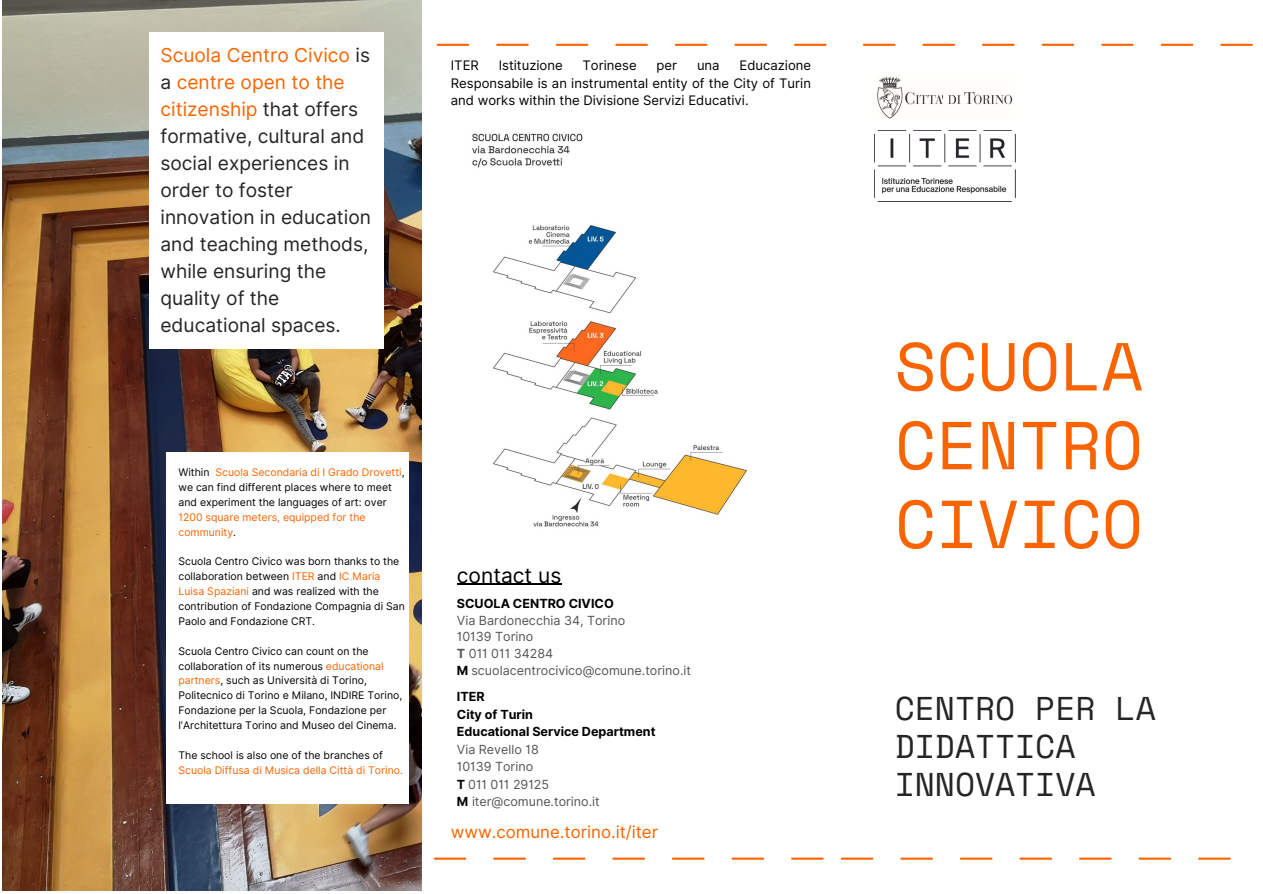
<style>
.page{position:relative;width:1263px;height:894px;background:#fff}
.page>*{position:absolute;margin:0;border:0;box-sizing:border-box;transform-origin:0 0}
.t1{font:67.65px/78.8px "Space Mono";color:#fa6400;text-align:justify}
.t2{font:53.7px "CMU Serif";color:#fa6400}
.t3{font:32.85px/38px "Space Mono";color:#252426}
.t4{font:21px "Inter";color:#000}
.t5{font:19.2px/27px "Inter";color:#252426}
.t6{font:16.8px "Inter";color:#fa6400}
.t7{font:13.05px/17.4px "Inter";color:#000;text-align:justify}
.t8{font:12.6px/16.8px "Inter";color:#545454}
.t9{font:700 12.6px/17.5px "Inter";color:#000}
.t10{font:10.5px/14.9px "Inter";color:#000}
.t11{font:10.5px/14.9px "Inter";color:#fa6400}
.s1{color:#fa6400}
.s2{color:#000}
.s3{font-weight:700}
.s4{font-weight:700;color:#000}
</style>
<div class="page">
<img style="left:3px;top:0;width:418px;height:890px">
<img style="left:874px;top:130px;width:142px;height:68px">
<img style="left:877px;top:76px;width:136px;height:42px">
<img style="left:472px;top:133px;width:275px;height:394px">
<hr style="left:457px;top:583px;width:104px;height:1px;background:#000">
<div style="left:149px;top:32px;width:234px;height:316px;background:#fff"></div>
<div style="left:166px;top:451px;width:243px;height:352px;background:#fff"></div>
<h3 class="t5" style="left:160px;top:42px;width:212px"><span class="s1">Scuola Centro Civico</span> is a <span class="s1">centre open to the citizenship</span> that offers formative, cultural and social experiences in order to foster innovation in education and teaching methods, while ensuring the quality of the educational spaces.</h3>
<p class="t10" style="left:178px;top:464px;width:228px">Within <span class="s1">Scuola Secondaria di I Grado Drovetti</span>, we can find different places where to meet and experiment the languages of art: over</p>
<p class="t11" style="left:178px;top:509px;width:189px">1200 square meters, equipped for the community<span class="s2">.</span></p>
<p class="t10" style="left:178px;top:554px;width:228px">Scuola Centro Civico was born thanks to the collaboration between <span class="s1">ITER</span> and <span class="s1">IC Maria Luisa Spaziani</span> and was realized with the contribution of Fondazione Compagnia di San Paolo and Fondazione CRT.</p>
<p class="t10" style="left:178px;top:643px;width:225px">Scuola Centro Civico can count on the collaboration of its numerous <span class="s1">educational partners</span>, such as Università di Torino, Politecnico di Torino e Milano, INDIRE Torino, Fondazione per la Scuola, Fondazione per l’Architettura Torino and Museo del Cinema.</p>
<p class="t10" style="left:178px;top:747px;width:206px">The school is also one of the branches of</p>
<p class="t11" style="left:178px;top:762px;width:226px">Scuola Diffusa di Musica della Città di Torino.</p>
<h2 class="t2" style="left:432px;top:-17px;width:827px">_______ _______</h2>
<p class="t7" style="left:451px;top:57px;width:362px;text-indent:289px">Educazione Responsabile is an instrumental entity of the City of Turin and works within the Divisione Servizi Educativi.</p>
<p class="t7" style="left:451px;top:57px;width:30px">ITER</p>
<p class="t7" style="left:499px;top:57px;width:65px">Istituzione</p>
<p class="t7" style="left:582px;top:57px;width:56px">Torinese</p>
<p class="t7" style="left:656px;top:57px;width:22px">per</p>
<p class="t7" style="left:697px;top:57px;width:24px">una</p>
<h3 class="t4" style="left:457px;top:562px;width:106px">contact us</h3>
<p class="t9" style="left:457px;top:594px;width:158px">SCUOLA CENTRO CIVICO</p>
<p class="t8" style="left:457px;top:611px;width:236px">Via Bardonecchia 34, Torino<br>10139 Torino<br><span class="s3">T</span> 011 011 34284<br><span class="s4">M</span> scuolacentrocivico@comune.torino.it</p>
<p class="t9" style="left:457px;top:687px;width:200px">ITER<br>City of Turin<br>Educational Service Department</p>
<p class="t8" style="left:457px;top:740px;width:144px;line-height:17.5px">Via Revello 18<br>10139 Torino<br><span class="s4">T</span> 011 011 29125<br><span class="s4">M</span> iter@comune.torino.it</p>
<h3 class="t6" style="left:451px;top:821px;width:209px">www.comune.torino.it/iter</h3>
<h1 class="t1" style="left:895px;top:325px;width:250px">SCUOLA CENTRO CIVICO</h1>
<h3 class="t3" style="left:895px;top:688px;width:262px">CENTRO PER LA<br>DIDATTICA<br>INNOVATIVA</h3>
<h2 class="t2" style="left:429px;top:796px;width:808px">______________</h2>
</div>
